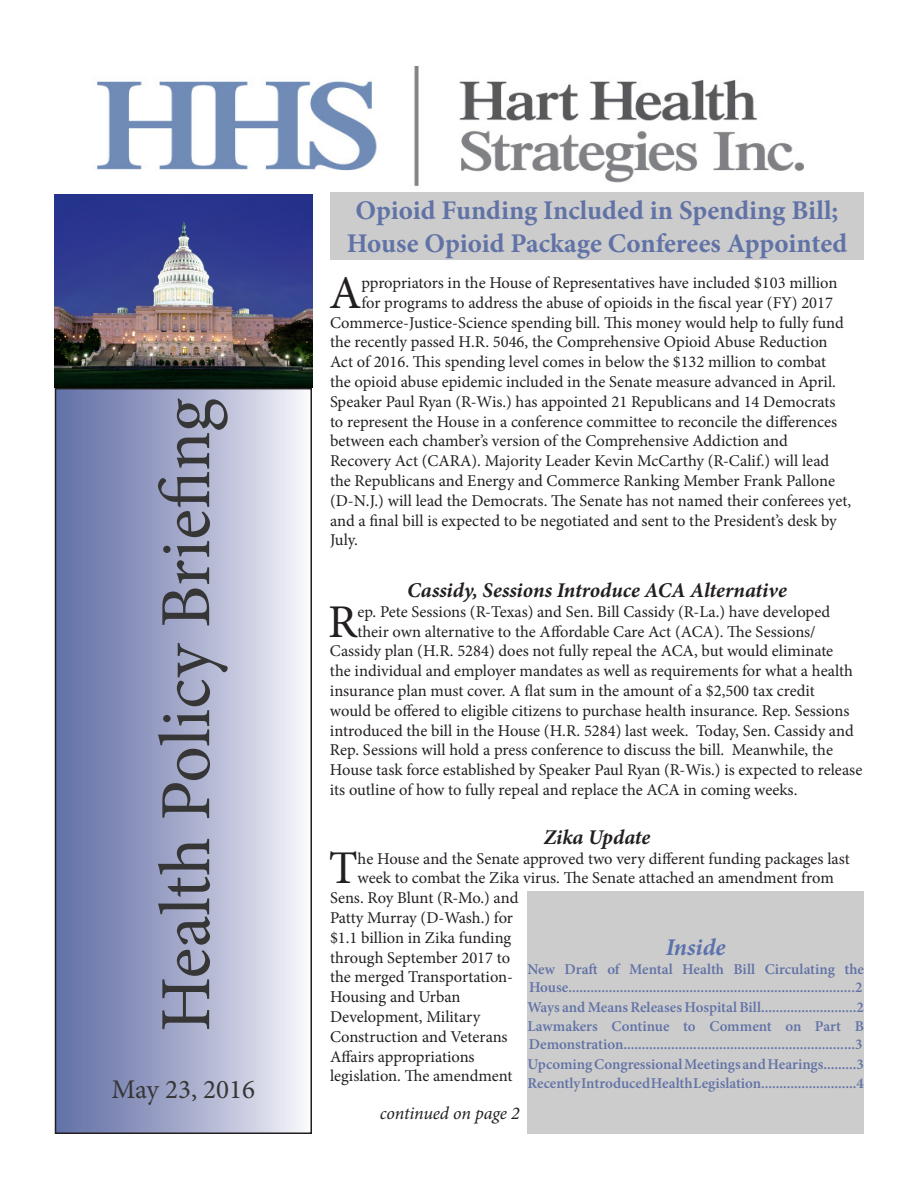
<style>
.page{position:relative;width:918px;height:1188px;background:#fff}
.page>*{position:absolute;margin:0;border:0;box-sizing:border-box;transform-origin:0 0}
.t1{font:72px "Minion Pro";color:#363636}
.Paragraph_Style_1{font:46.95px "Minion Pro";color:#231f20}
.t2{font:700 27px/32.4px "Minion Pro";color:#6172a6;text-align:center}
.t3{font:27px "Minion Pro";color:#363636}
.t4{font:italic 700 24px "Minion Pro";letter-spacing:.005em;color:#5c72ae}
.t5{font:italic 700 21px "Minion Pro";letter-spacing:-.005em;color:#231f20}
.t6{font:italic 18px "Minion Pro";letter-spacing:-.01em;color:#231f20}
.Paragraph_Style_1-2{font:16.5px "Minion Pro";color:#231f20}
.t7{font:600 15px/18px "Minion Pro";color:#6172a6}
</style>
<div class="page">
<div style="left:56px;top:389px;width:255px;height:744px;background:linear-gradient(to right,#5c6aa3,#f4f3f8)"></div>
<div style="left:55px;top:388px;width:257px;height:746px;border:2px solid #231f20"></div>
<div style="left:527px;top:892px;width:337px;height:242px;background:#ccc"></div>
<img style="left:97px;top:66px;width:707px;height:121px">
<div style="left:330px;top:192px;width:534px;height:67px;background:#ccc"></div>
<img style="left:54px;top:194px;width:258px;height:194px">
<p class="t1" style="left:138px;top:1032px;width:635px;rotate:-90deg">Health Policy Briefing</p>
<p class="t3" style="left:112px;top:1071px;width:145px">May 23, 2016</p>
<p class="t2" style="left:347px;top:194px;width:502px">Opioid Funding Included in Spending Bill;<br>House Opioid Package Conferees Appointed</p>
<p class="Paragraph_Style_1" style="left:329px;top:261px;width:34px">A</p>
<p class="Paragraph_Style_1-2" style="left:362px;top:272px;width:478px">ppropriators in the House of Representatives have included $103 million</p>
<p class="Paragraph_Style_1-2" style="left:362px;top:291px;width:473px">for programs to address the abuse of opioids in the fiscal year (FY) 2017</p>
<p class="Paragraph_Style_1-2" style="left:330px;top:311px;width:515px">Commerce-Justice-Science spending bill. This money would help to fully fund</p>
<p class="Paragraph_Style_1-2" style="left:330px;top:331px;width:499px">the recently passed H.R. 5046, the Comprehensive Opioid Abuse Reduction</p>
<p class="Paragraph_Style_1-2" style="left:330px;top:351px;width:498px">Act of 2016. This spending level comes in below the $132 million to combat</p>
<p class="Paragraph_Style_1-2" style="left:330px;top:371px;width:507px">the opioid abuse epidemic included in the Senate measure advanced in April.</p>
<p class="Paragraph_Style_1-2" style="left:330px;top:390px;width:507px">Speaker Paul Ryan (R-Wis.) has appointed 21 Republicans and 14 Democrats</p>
<p class="Paragraph_Style_1-2" style="left:330px;top:410px;width:509px">to represent the House in a conference committee to reconcile the differences</p>
<p class="Paragraph_Style_1-2" style="left:330px;top:430px;width:459px">between each chamber’s version of the Comprehensive Addiction and</p>
<p class="Paragraph_Style_1-2" style="left:330px;top:450px;width:501px">Recovery Act (CARA). Majority Leader Kevin McCarthy (R-Calif.) will lead</p>
<p class="Paragraph_Style_1-2" style="left:330px;top:470px;width:507px">the Republicans and Energy and Commerce Ranking Member Frank Pallone</p>
<p class="Paragraph_Style_1-2" style="left:330px;top:489px;width:523px">(D-N.J.) will lead the Democrats. The Senate has not named their conferees yet,</p>
<p class="Paragraph_Style_1-2" style="left:330px;top:509px;width:508px">and a final bill is expected to be negotiated and sent to the President’s desk by</p>
<p class="Paragraph_Style_1-2" style="left:330px;top:529px;width:29px">July.</p>
<p class="t5" style="left:407px;top:575px;width:381px">Cassidy, Sessions Introduce ACA Alternative</p>
<p class="Paragraph_Style_1" style="left:328px;top:590px;width:31px">R</p>
<p class="Paragraph_Style_1-2" style="left:357px;top:600px;width:474px">ep. Pete Sessions (R-Texas) and Sen. Bill Cassidy (R-La.) have developed</p>
<p class="Paragraph_Style_1-2" style="left:357px;top:620px;width:460px">their own alternative to the Affordable Care Act (ACA). The Sessions/</p>
<p class="Paragraph_Style_1-2" style="left:330px;top:640px;width:505px">Cassidy plan (H.R. 5284) does not fully repeal the ACA, but would eliminate</p>
<p class="Paragraph_Style_1-2" style="left:330px;top:660px;width:525px">the individual and employer mandates as well as requirements for what a health</p>
<p class="Paragraph_Style_1-2" style="left:330px;top:680px;width:486px">insurance plan must cover. A flat sum in the amount of a $2,500 tax credit</p>
<p class="Paragraph_Style_1-2" style="left:330px;top:699px;width:521px">would be offered to eligible citizens to purchase health insurance. Rep. Sessions</p>
<p class="Paragraph_Style_1-2" style="left:330px;top:719px;width:525px">introduced the bill in the House (H.R. 5284) last week. Today, Sen. Cassidy and</p>
<p class="Paragraph_Style_1-2" style="left:330px;top:739px;width:505px">Rep. Sessions will hold a press conference to discuss the bill. Meanwhile, the</p>
<p class="Paragraph_Style_1-2" style="left:330px;top:759px;width:534px">House task force established by Speaker Paul Ryan (R-Wis.) is expected to release</p>
<p class="Paragraph_Style_1-2" style="left:330px;top:779px;width:469px">its outline of how to fully repeal and replace the ACA in coming weeks.</p>
<p class="t5" style="left:544px;top:822px;width:108px">Zika Update</p>
<p class="Paragraph_Style_1" style="left:329px;top:837px;width:30px">T</p>
<p class="Paragraph_Style_1-2" style="left:358px;top:847px;width:494px">he House and the Senate approved two very different funding packages last</p>
<p class="Paragraph_Style_1-2" style="left:358px;top:867px;width:478px">week to combat the Zika virus. The Senate attached an amendment from</p>
<p class="Paragraph_Style_1-2" style="left:330px;top:887px;width:190px">Sens. Roy Blunt (R-Mo.) and</p>
<p class="Paragraph_Style_1-2" style="left:330px;top:907px;width:185px">Patty Murray (D-Wash.) for</p>
<p class="Paragraph_Style_1-2" style="left:330px;top:927px;width:183px">$1.1 billion in Zika funding</p>
<p class="Paragraph_Style_1-2" style="left:330px;top:946px;width:182px">through September 2017 to</p>
<p class="Paragraph_Style_1-2" style="left:330px;top:966px;width:185px">the merged Transportation-</p>
<p class="Paragraph_Style_1-2" style="left:330px;top:986px;width:132px">Housing and Urban</p>
<p class="Paragraph_Style_1-2" style="left:330px;top:1006px;width:152px">Development, Military</p>
<p class="Paragraph_Style_1-2" style="left:330px;top:1026px;width:179px">Construction and Veterans</p>
<p class="Paragraph_Style_1-2" style="left:330px;top:1045px;width:146px">Affairs appropriations</p>
<p class="Paragraph_Style_1-2" style="left:330px;top:1065px;width:184px">legislation. The amendment</p>
<p class="t4" style="left:666px;top:930px;width:61px">Inside</p>
<p class="t7" style="left:527px;top:960px;width:338px">New Draft of Mental Health Bill Circulating the<br>House..............................................................................2</p>
<p class="t7" style="left:527px;top:998px;width:338px">Ways and Means Releases Hospital Bill..........................2</p>
<p class="t7" style="left:527px;top:1017px;width:338px">Lawmakers Continue to Comment on Part B<br>Demonstration...............................................................3</p>
<p class="t7" style="left:527px;top:1055px;width:338px">Upcoming Congressional Meetings and Hearings.........3</p>
<p class="t7" style="left:527px;top:1074px;width:338px">Recently Introduced Health Legislation..........................4</p>
<p class="t6" style="left:380px;top:1101px;width:142px">continued on page 2</p>
</div>
